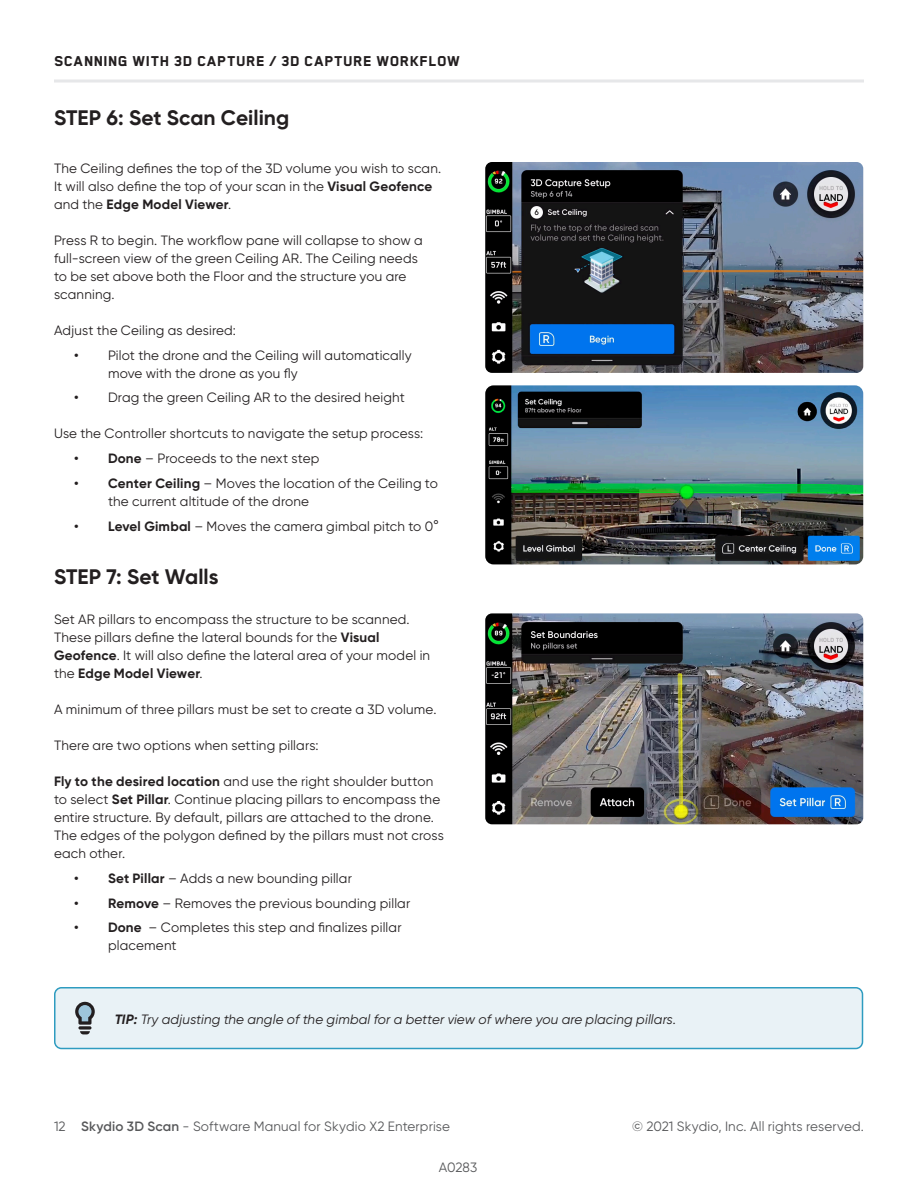
<style>
.page{position:relative;width:918px;height:1188px;background:#fff}
.page>*{position:absolute;margin:0;border:0;box-sizing:border-box;transform-origin:0 0}
.Body_copy{font:700 21px "Gilroy";color:#231f20}
.t1{font:800 16.5px "Blender";letter-spacing:.04em;color:#231f20}
.Body_copy-2{font:13.5px/18px "Gilroy";letter-spacing:.01em;color:#231f20}
.t2{font:13.5px "Gilroy";letter-spacing:.01em;color:#57585a}
.Body_copy-3{font:italic 13.5px "Gilroy";letter-spacing:.01em;color:#231f20}
.s1{font-weight:700}
.s2{font-weight:600}
</style>
<div class="page">
<hr style="left:54px;top:80px;width:810px;height:2px;background:#e6e7e9">
<img style="left:485px;top:385px;width:378px;height:179px">
<div style="left:55px;top:988px;width:808px;height:60px;background:#e9f2f6;border-radius:7px"></div>
<div style="left:54px;top:987px;width:809px;height:62px;border:2px solid #2e9cc0;border-radius:7px"></div>
<svg style="left:80px;top:1031px;width:10px;height:3px"></svg>
<svg style="left:78px;top:1026px;width:14px;height:4px"></svg>
<svg style="left:75px;top:1002px;width:20px;height:23px"></svg>
<img style="left:485px;top:613px;width:378px;height:211px">
<img style="left:485px;top:162px;width:378px;height:211px">
<p class="t1" style="left:54px;top:53px;width:407px">SCANNING WITH 3D CAPTURE / 3D CAPTURE WORKFLOW</p>
<p class="Body_copy" style="left:54px;top:104px;width:237px">STEP 6: Set Scan Ceiling</p>
<p class="Body_copy-2" style="left:54px;top:159px;width:389px">The Ceiling defines the top of the 3D volume you wish to scan.<br>It will also define the top of your scan in the <span class="s1">Visual Geofence </span>and the <span class="s1">Edge Model Viewer</span>.</p>
<p class="Body_copy-2" style="left:54px;top:231px;width:370px">Press R to begin. The workflow pane will collapse to show a full-screen view of the green Ceiling AR. The Ceiling needs to be set above both the Floor and the structure you are scanning.</p>
<p class="Body_copy-2" style="left:54px;top:321px;width:183px">Adjust the Ceiling as desired:</p>
<p class="Body_copy-2" style="left:108px;top:346px;width:305px;text-indent:-34px"><span class="s2">•</span> Pilot the drone and the Ceiling will automatically move with the drone as you fly</p>
<p class="Body_copy-2" style="left:74px;top:388px;width:332px"><span class="s2">•</span> Drag the green Ceiling AR to the desired height</p>
<p class="Body_copy-2" style="left:54px;top:424px;width:371px">Use the Controller shortcuts to navigate the setup process:</p>
<p class="Body_copy-2" style="left:74px;top:449px;width:247px"><span class="s2">•</span> <span class="s1">Done</span> – Proceeds to the next step</p>
<p class="Body_copy-2" style="left:108px;top:474px;width:332px;text-indent:-34px"><span class="s2">•</span> <span class="s1">Center Ceiling</span> – Moves the location of the Ceiling to the current altitude of the drone</p>
<p class="Body_copy-2" style="left:74px;top:517px;width:366px"><span class="s2">•</span> <span class="s1">Level Gimbal</span> – Moves the camera gimbal pitch to 0°</p>
<p class="Body_copy" style="left:54px;top:563px;width:166px">STEP 7: Set Walls</p>
<p class="Body_copy-2" style="left:54px;top:610px;width:378px">Set AR pillars to encompass the structure to be scanned.<br>These pillars define the lateral bounds for the <span class="s1">Visual Geofence</span>. It will also define the lateral area of your model in the <span class="s1">Edge Model Viewer</span>.</p>
<p class="Body_copy-2" style="left:54px;top:700px;width:384px">A minimum of three pillars must be set to create a 3D volume.</p>
<p class="Body_copy-2" style="left:54px;top:736px;width:266px">There are two options when setting pillars:</p>
<p class="Body_copy-2" style="left:54px;top:772px;width:391px"><span class="s1">Fly to the desired location</span> and use the right shoulder button to select <span class="s1">Set Pillar</span>. Continue placing pillars to encompass the entire structure. By default, pillars are attached to the drone.<br>The edges of the polygon defined by the pillars must not cross each other.</p>
<p class="Body_copy-2" style="left:74px;top:869px;width:279px"><span class="s2">•</span> <span class="s1">Set Pillar</span> – Adds a new bounding pillar</p>
<p class="Body_copy-2" style="left:74px;top:894px;width:338px"><span class="s2">•</span> <span class="s1">Remove</span> – Removes the previous bounding pillar</p>
<p class="Body_copy-2" style="left:108px;top:919px;width:295px;text-indent:-34px"><span class="s2">•</span> <span class="s1">Done</span> – Completes this step and finalizes pillar placement</p>
<p class="Body_copy-3" style="left:115px;top:1011px;width:563px"><span class="s1">TIP:</span> Try adjusting the angle of the gimbal for a better view of where you are placing pillars.</p>
<p class="t2" style="left:54px;top:1118px;width:398px">12 <span class="s2">Skydio 3D Scan</span> - Software Manual for Skydio X2 Enterprise</p>
<p class="t2" style="left:632px;top:1118px;width:233px">© 2021 Skydio, Inc. All rights reserved.</p>
<p class="t2" style="left:439px;top:1159px;width:40px">A0283</p>
</div>
